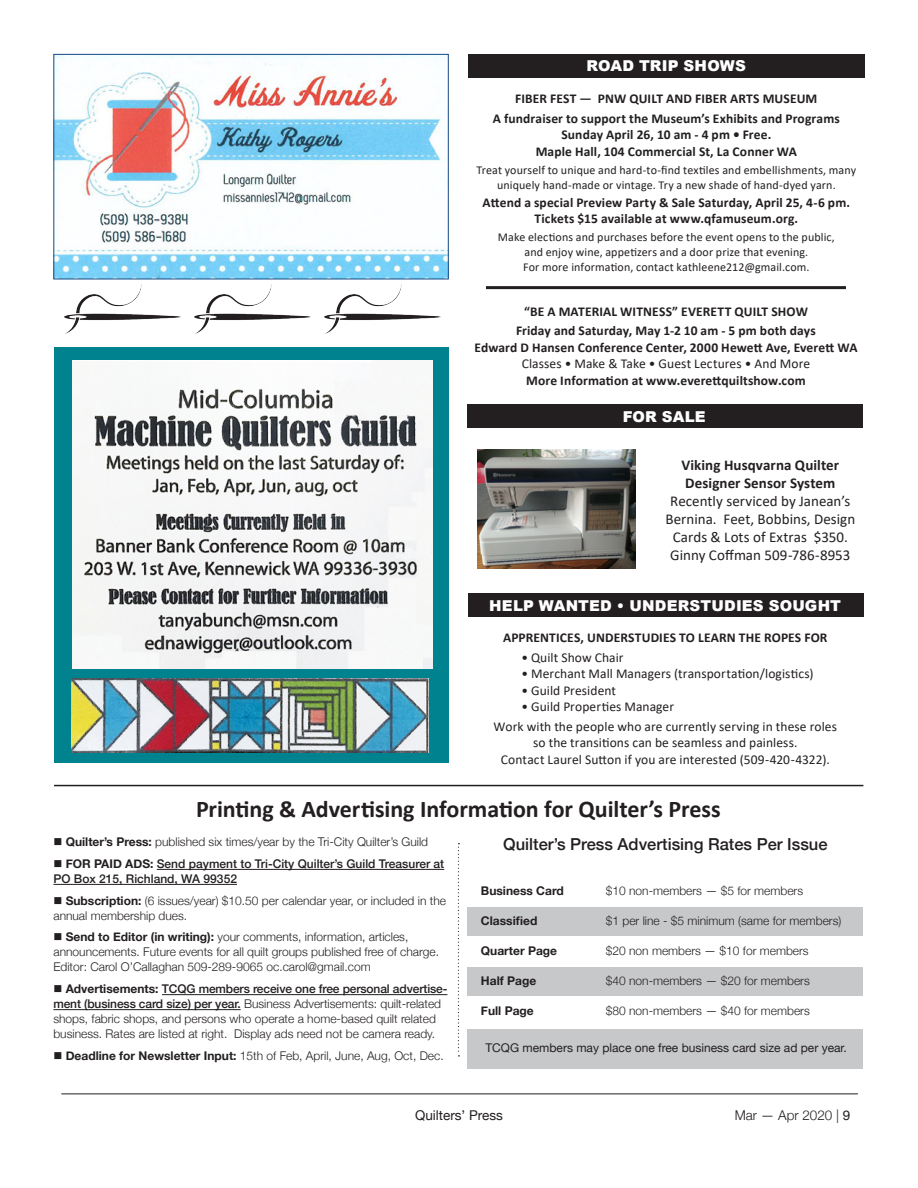
<style>
.page{position:relative;width:918px;height:1188px;background:#fff}
.page>*{position:absolute;margin:0;border:0;box-sizing:border-box;transform-origin:0 0}
.Main_Head_2{font:700 24px "Calibri";letter-spacing:-.005em;color:#231f20}
.Side_Head{font:500 16.5px "Helvetica Neue";color:#231f20}
.Main_Head_2-2{font:15px/18px "Calibri";letter-spacing:.005em;color:#231f20;text-align:center}
.Main_Head_2-3{font:900 15px "Arial";letter-spacing:.01em;color:#fff}
.Main_Head_2-4{font:700 15px/18px "Calibri";letter-spacing:.005em;color:#231f20}
.Main_Head_2-5{font:700 13.5px "Calibri";letter-spacing:.01em;color:#231f20}
.Side_Head-2{font:13.5px "Calibri";letter-spacing:.005em;color:#231f20}
.Side_Head-3{font:700 13.5px "Calibri";letter-spacing:.01em;color:#231f20}
.Main_Head_2-6{font:13.5px "Calibri";letter-spacing:.005em;color:#231f20}
.t1{font:13.5px "Helvetica Neue";color:#231f20}
.t2{font:300 13.5px "Helvetica Neue";color:#231f20}
.Side_Body_2{font:300 12px/15px "Helvetica Neue";color:#231f20}
.Main_Head_2-7{font:12px "Calibri";letter-spacing:.01em;color:#231f20}
.Side_List{font:300 12px "Helvetica Neue";color:#231f20}
.Side_Body_2-2{font:500 12px "Helvetica Neue";color:#231f20}
.Side_List-2{font:12px "Helvetica Neue";color:#231f20}
.Side_List_Bold{font:700 12px "Helvetica Neue";color:#231f20}
.s1{font-weight:700}
.s2{font-weight:500}
.s3{font-weight:400}
</style>
<div class="page">
<hr style="left:62px;top:1094px;width:796px;height:1px;background:#231f20">
<hr style="left:486px;top:286px;width:360px;height:3px;background:#231f20">
<div style="left:469px;top:54px;width:396px;height:24px;background:#231f20"></div>
<div style="left:467px;top:907px;width:396px;height:29px;background:#c7c8ca"></div>
<div style="left:467px;top:967px;width:396px;height:29px;background:#c7c8ca"></div>
<div style="left:467px;top:1029px;width:396px;height:39px;background:#c7c8ca"></div>
<hr style="left:157px;top:869px;width:287px;height:1px;background:#231f20">
<hr style="left:53px;top:884px;width:184px;height:1px;background:#231f20">
<hr style="left:162px;top:994px;width:285px;height:1px;background:#231f20">
<hr style="left:53px;top:1009px;width:188px;height:1px;background:#231f20">
<svg style="left:458px;top:843px;width:1px;height:213px"></svg>
<hr style="left:54px;top:785px;width:809px;height:1px;background:#231f20">
<img style="left:55px;top:56px;width:392px;height:221px">
<div style="left:53px;top:54px;width:396px;height:225px;border:1px solid #154983"></div>
<div style="left:54px;top:348px;width:395px;height:415px;background:#00838f"></div>
<img style="left:73px;top:360px;width:360px;height:309px">
<img style="left:71px;top:678px;width:357px;height:75px">
<img style="left:477px;top:450px;width:159px;height:119px">
<div style="left:467px;top:404px;width:396px;height:24px;background:#231f20"></div>
<div style="left:468px;top:593px;width:396px;height:24px;background:#231f20"></div>
<img style="left:56px;top:279px;width:390px;height:55px">
<p class="Main_Head_2-3" style="left:586px;top:55px;width:161px">ROAD TRIP SHOWS</p>
<p class="Main_Head_2-5" style="left:515px;top:89px;width:304px">FIBER FEST — PNW QUILT AND FIBER ARTS MUSEUM</p>
<p class="Main_Head_2-5" style="left:493px;top:109px;width:348px">A fundraiser to support the Museum’s Exhibits and Programs</p>
<p class="Main_Head_2-5" style="left:561px;top:125px;width:211px">Sunday April 26, 10 am - 4 pm • Free.</p>
<p class="Main_Head_2-5" style="left:536px;top:142px;width:263px">Maple Hall, 104 Commercial St, La Conner WA</p>
<p class="Main_Head_2-7" style="left:477px;top:161px;width:381px">Treat yourself to unique and hard-to-find textiles and embellishments, many</p>
<p class="Main_Head_2-7" style="left:497px;top:176px;width:340px">uniquely hand-made or vintage. Try a new shade of hand-dyed yarn.</p>
<p class="Main_Head_2-5" style="left:483px;top:193px;width:369px">Attend a special Preview Party &amp; Sale Saturday, April 25, 4-6 pm.</p>
<p class="Main_Head_2-5" style="left:535px;top:209px;width:265px">Tickets $15 available at www.qfamuseum.org.</p>
<p class="Main_Head_2-7" style="left:498px;top:229px;width:339px">Make elections and purchases before the event opens to the public,</p>
<p class="Main_Head_2-7" style="left:524px;top:244px;width:285px">and enjoy wine, appetizers and a door prize that evening.</p>
<p class="Main_Head_2-7" style="left:523px;top:259px;width:288px">For more information, contact kathleene212@gmail.com.</p>
<p class="Main_Head_2-5" style="left:524px;top:302px;width:285px">“BE A MATERIAL WITNESS” EVERETT QUILT SHOW</p>
<p class="Main_Head_2-5" style="left:516px;top:321px;width:301px">Friday and Saturday, May 1-2 10 am - 5 pm both days</p>
<p class="Main_Head_2-5" style="left:474px;top:338px;width:385px">Edward D Hansen Conference Center, 2000 Hewett Ave, Everett WA</p>
<p class="Main_Head_2-6" style="left:522px;top:354px;width:290px">Classes • Make &amp; Take • Guest Lectures • And More</p>
<p class="Main_Head_2-5" style="left:526px;top:371px;width:281px">More Information at www.everettquiltshow.com</p>
<p class="Main_Head_2-3" style="left:623px;top:406px;width:84px">FOR SALE</p>
<p class="Main_Head_2-4" style="left:681px;top:456px;width:159px">Viking Husqvarna Quilter<br>Designer Sensor System</p>
<p class="Main_Head_2-2" style="left:665px;top:492px;width:191px">Recently serviced by Janean’s<br>Bernina. Feet, Bobbins, Design<br>Cards &amp; Lots of Extras $350.</p>
<p class="Main_Head_2-2" style="left:670px;top:546px;width:182px">Ginny Coffman 509-786-8953</p>
<p class="Main_Head_2-3" style="left:489px;top:594px;width:353px">HELP WANTED • UNDERSTUDIES SOUGHT</p>
<p class="Side_Head-3" style="left:503px;top:628px;width:326px">APPRENTICES, UNDERSTUDIES TO LEARN THE ROPES FOR</p>
<p class="Side_Head-2" style="left:521px;top:648px;width:104px">• Quilt Show Chair</p>
<p class="Side_Head-2" style="left:521px;top:664px;width:294px">• Merchant Mall Managers (transportation/logistics)</p>
<p class="Side_Head-2" style="left:521px;top:681px;width:96px">• Guild President</p>
<p class="Side_Head-2" style="left:521px;top:697px;width:154px">• Guild Properties Manager</p>
<p class="Side_Head-2" style="left:494px;top:717px;width:345px">Work with the people who are currently serving in these roles</p>
<p class="Side_Head-2" style="left:533px;top:733px;width:266px">so the transitions can be seamless and painless.</p>
<p class="Side_Head-2" style="left:501px;top:750px;width:330px">Contact Laurel Sutton if you are interested (509-420-4322).</p>
<p class="Main_Head_2" style="left:196px;top:792px;width:526px">Printing &amp; Advertising Information for Quilter’s Press</p>
<p class="Side_Head" style="left:503px;top:831px;width:326px">Quilter’s Press Advertising Rates Per Issue</p>
<p class="Side_List_Bold" style="left:481px;top:882px;width:84px">Business Card</p>
<p class="Side_List_Bold" style="left:481px;top:912px;width:58px">Classified</p>
<p class="Side_List_Bold" style="left:481px;top:942px;width:78px">Quarter Page</p>
<p class="Side_List_Bold" style="left:481px;top:972px;width:57px">Half Page</p>
<p class="Side_List_Bold" style="left:481px;top:1002px;width:54px">Full Page</p>
<p class="Side_Body_2" style="left:53px;top:834px;width:376px">■ <span class="s1">Quilter’s Press:</span> published six times/year by the Tri-City Quilter’s Guild</p>
<p class="Side_Body_2-2" style="left:53px;top:854px;width:392px">■ <span class="s1">FOR PAID ADS:</span> Send payment to Tri-City Quilter’s Guild Treasurer at</p>
<p class="Side_Body_2-2" style="left:53px;top:869px;width:185px">PO Box 215, Richland, WA 99352</p>
<p class="Side_Body_2" style="left:53px;top:892px;width:394px">■ <span class="s1">Subscription:</span> (6 issues/year) $10.50 per calendar year, or included in the annual membership dues.</p>
<p class="Side_Body_2" style="left:53px;top:929px;width:387px">■ <span class="s1">Send to Editor (in writing):</span> your comments, information, articles, announcements. Future events for all quilt groups published free of charge.<br>Editor: Carol O’Callaghan 509-289-9065 oc.carol@gmail.com</p>
<p class="Side_Body_2" style="left:53px;top:981px;width:396px">■ <span class="s1">Advertisements:</span> <span class="s2">TCQG members receive one free personal advertise&shy;ment (business card size) per year.</span> Business Advertisements: quilt-related shops, fabric shops, and persons who operate a home-based quilt related business. Rates are listed at right. Display ads need not be camera ready.</p>
<p class="Side_Body_2" style="left:53px;top:1047px;width:392px">■ <span class="s1">Deadline for Newsletter Input:</span> 15th of Feb, April, June, Aug, Oct, Dec.</p>
<p class="Side_List" style="left:606px;top:881px;width:199px">$10 non-members — $5 for members</p>
<p class="Side_List" style="left:606px;top:911px;width:237px">$1 per line - $5 minimum (same for members)</p>
<p class="Side_List" style="left:606px;top:941px;width:204px">$20 non members — $10 for members</p>
<p class="Side_List" style="left:606px;top:971px;width:206px">$40 non-members — $20 for members</p>
<p class="Side_List" style="left:606px;top:1001px;width:206px">$80 non-members — $40 for members</p>
<p class="Side_List-2" style="left:485px;top:1039px;width:363px">TCQG members may place one free business card size ad per year.</p>
<p class="t1" style="left:415px;top:1105px;width:89px">Quilters’ Press</p>
<p class="t2" style="left:735px;top:1104px;width:117px">Mar — Apr 2020 | <span class="s3">9</span></p>
</div>
